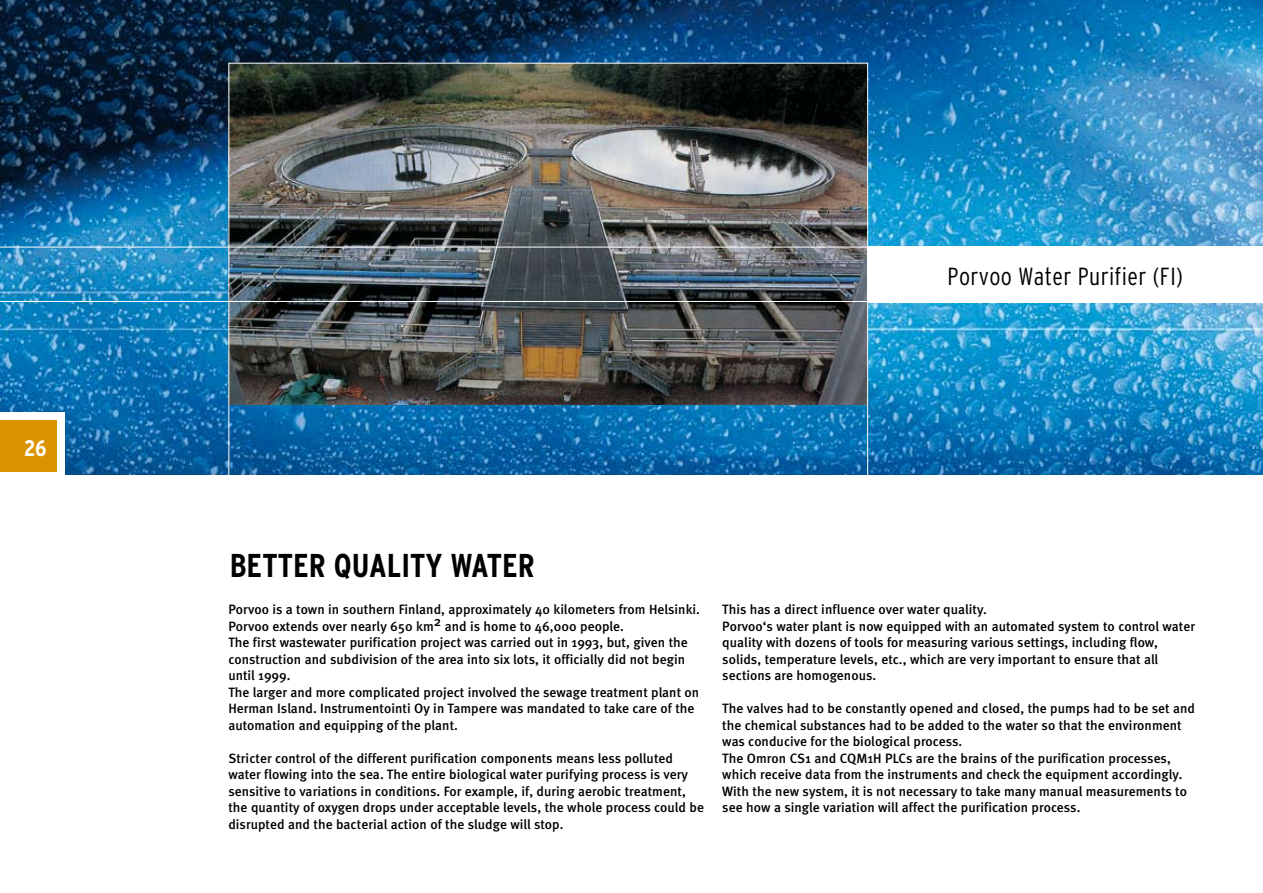
<style>
.page{position:relative;width:1263px;height:893px;background:#fff}
.page>*{position:absolute;margin:0;border:0;box-sizing:border-box;transform-origin:0 0}
.t1{font:700 condensed 33px "Interstate";color:#000}
.t2{font:300 condensed 24.75px "Interstate";letter-spacing:.015em;color:#000}
.t3{font:700 condensed 22.5px "Interstate";color:#fff}
.t4{font:500 13.5px/16.5px "Meta";letter-spacing:.005em;color:#000}
</style>
<div class="page">
<img style="left:0;top:0;width:1263px;height:475px">
<div style="left:0;top:412px;width:65px;height:209px;background:#fff"></div>
<div style="left:0;top:421px;width:56px;height:51px;background:#db9300"></div>
<img style="left:230px;top:65px;width:636px;height:339px">
<img style="left:0;top:247px;width:866px;height:55px">
<div style="left:867px;top:247px;width:396px;height:56px;background:#fff"></div>
<h3 class="t3" style="left:24px;top:435px;width:24px">26</h3>
<h2 class="t2" style="left:948px;top:262px;width:237px">Porvoo Water Purifier (FI)</h2>
<h1 class="t1" style="left:230px;top:546px;width:31px">BETTER</h1>
<h1 class="t1" style="left:334px;top:546px;width:34px">QUALITYWATER</h1>
<p class="t4" style="left:228px;top:601px;width:473px">Porvoo is a town in southern Finland, approximately 40 kilometers from Helsinki.<br>Porvoo extends over nearly 650 km2 and is home to 46,000 people.<br>The first wastewater purification project was carried out in 1993, but, given the construction and subdivision of the area into six lots, it officially did not begin until 1999.<br>The larger and more complicated project involved the sewage treatment plant on Herman Island. Instrumentointi Oy in Tampere was mandated to take care of the automation and equipping of the plant.</p>
<p class="t4" style="left:228px;top:750px;width:477px">Stricter control of the different purification components means less polluted water flowing into the sea. The entire biological water purifying process is very sensitive to variations in conditions. For example, if, during aerobic treatment, the quantity of oxygen drops under acceptable levels, the whole process could be disrupted and the bacterial action of the sludge will stop.</p>
<p class="t4" style="left:722px;top:601px;width:474px">This has a direct influence over water quality.<br>Porvoo‘s water plant is now equipped with an automated system to control water quality with dozens of tools for measuring various settings, including flow, solids, temperature levels, etc., which are very important to ensure that all sections are homogenous.</p>
<p class="t4" style="left:722px;top:700px;width:474px">The valves had to be constantly opened and closed, the pumps had to be set and the chemical substances had to be added to the water so that the environment was conducive for the biological process.<br>The Omron CS1 and CQM1H PLCs are the brains of the purification processes, which receive data from the instruments and check the equipment accordingly.<br>With the new system, it is not necessary to take many manual measurements to see how a single variation will affect the purification process.</p>
</div>
